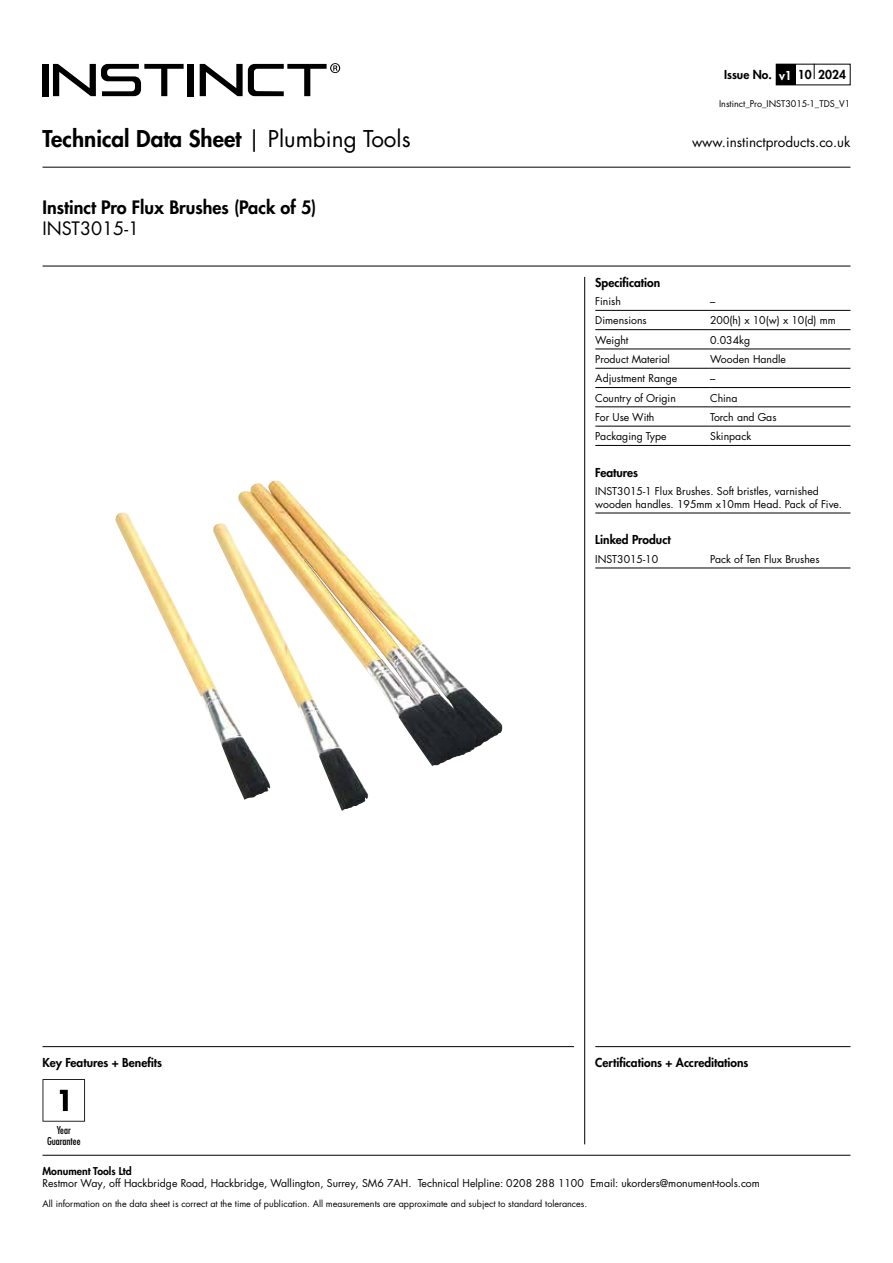
<style>
.page{position:relative;width:893px;height:1263px;background:#fff}
.page>*{position:absolute;margin:0;border:0;box-sizing:border-box;transform-origin:0 0}
.t1{font:800 22.5px "Futura LT Pro";color:#000}
.t2{font:800 18px "Futura LT Pro";color:#000}
.t3{font:18px "Futura LT Pro";color:#000}
.t4{font:13.5px "Futura LT Pro";color:#000}
.t5{font:800 12px "Futura LT Pro";color:#000}
.t6{font:10.5px/12.6px "Futura LT Pro";color:#000}
.t7{font:800 10.5px "Futura LT Pro";color:#000}
.t8{font:500 condensed 10.5px/10.5px "Futura LT Pro";color:#000;text-align:center}
.t9{font:9px "Futura LT Pro";color:#000}
.s1{color:#fff}
.s2{font-weight:400}
</style>
<div class="page">
<div style="left:43px;top:64px;width:6px;height:32px;background:#000"></div>
<div style="left:188px;top:64px;width:6px;height:32px;background:#000"></div>
<svg style="left:200px;top:63px;width:140px;height:33px"></svg>
<svg style="left:53px;top:64px;width:131px;height:32px"></svg>
<div style="left:776px;top:64px;width:19px;height:21px;background:#000"></div>
<svg style="left:814px;top:64px;width:1px;height:15px"></svg>
<hr style="left:43px;top:1155px;width:807px;height:1px;background:#000">
<hr style="left:43px;top:1046px;width:531px;height:1px;background:#000">
<hr style="left:595px;top:1046px;width:255px;height:1px;background:#000">
<hr style="left:43px;top:167px;width:807px;height:1px;background:#000">
<hr style="left:43px;top:266px;width:807px;height:1px;background:#000">
<hr style="left:584px;top:277px;width:1px;height:867px;background:#000">
<svg style="left:43px;top:1079px;width:42px;height:42px"></svg>
<hr style="left:595px;top:310px;width:115px;height:1px;background:#000">
<hr style="left:710px;top:310px;width:140px;height:1px;background:#000">
<hr style="left:595px;top:329px;width:115px;height:1px;background:#000">
<hr style="left:710px;top:329px;width:140px;height:1px;background:#000">
<hr style="left:595px;top:349px;width:115px;height:1px;background:#000">
<hr style="left:710px;top:349px;width:140px;height:1px;background:#000">
<hr style="left:595px;top:387px;width:115px;height:1px;background:#000">
<hr style="left:710px;top:387px;width:140px;height:1px;background:#000">
<hr style="left:595px;top:407px;width:115px;height:1px;background:#000">
<hr style="left:710px;top:407px;width:140px;height:1px;background:#000">
<hr style="left:595px;top:426px;width:115px;height:1px;background:#000">
<hr style="left:710px;top:426px;width:140px;height:1px;background:#000">
<hr style="left:595px;top:445px;width:115px;height:1px;background:#000">
<hr style="left:710px;top:445px;width:140px;height:1px;background:#000">
<hr style="left:595px;top:368px;width:115px;height:1px;background:#000">
<hr style="left:710px;top:368px;width:140px;height:1px;background:#000">
<hr style="left:595px;top:568px;width:115px;height:1px;background:#000">
<hr style="left:710px;top:568px;width:140px;height:1px;background:#000">
<hr style="left:595px;top:513px;width:255px;height:1px;background:#000">
<img style="left:115px;top:480px;width:387px;height:330px">
<p class="t5" style="left:724px;top:66px;width:123px">Issue No. <span class="s1">v1</span> 10 2024</p>
<p class="t9" style="left:719px;top:98px;width:133px">Instinct_Pro_INST3015-1_TDS_V1</p>
<h1 class="t1" style="left:43px;top:122px;width:370px">Technical Data Sheet <span class="s2">| Plumbing Tools</span></h1>
<p class="t4" style="left:692px;top:132px;width:160px">www.instinctproducts.co.uk</p>
<h2 class="t2" style="left:43px;top:193px;width:275px">Instinct Pro Flux Brushes (Pack of 5)</h2>
<h2 class="t3" style="left:43px;top:216px;width:98px">INST3015-1</h2>
<p class="t5" style="left:595px;top:273px;width:66px">Specification</p>
<p class="t6" style="left:595px;top:295px;width:27px">Finish</p>
<p class="t6" style="left:710px;top:295px;width:7px">–</p>
<p class="t6" style="left:595px;top:314px;width:53px">Dimensions</p>
<p class="t6" style="left:710px;top:314px;width:127px">200(h) x 10(w) x 10(d) mm</p>
<p class="t6" style="left:595px;top:333px;width:35px">Weight</p>
<p class="t6" style="left:710px;top:333px;width:42px">0.034kg</p>
<p class="t6" style="left:595px;top:353px;width:76px">Product Material</p>
<p class="t6" style="left:710px;top:353px;width:77px">Wooden Handle</p>
<p class="t6" style="left:595px;top:372px;width:83px">Adjustment Range</p>
<p class="t6" style="left:710px;top:372px;width:7px">–</p>
<p class="t6" style="left:595px;top:391px;width:82px">Country of Origin</p>
<p class="t6" style="left:710px;top:391px;width:29px">China</p>
<p class="t6" style="left:595px;top:410px;width:61px">For Use With</p>
<p class="t6" style="left:710px;top:410px;width:68px">Torch and Gas</p>
<p class="t6" style="left:595px;top:430px;width:73px">Packaging Type</p>
<p class="t6" style="left:710px;top:430px;width:43px">Skinpack</p>
<p class="t5" style="left:595px;top:463px;width:44px">Features</p>
<p class="t6" style="left:595px;top:485px;width:248px">INST3015-1 Flux Brushes. Soft bristles, varnished wooden handles. 195mm x10mm Head. Pack of Five.</p>
<p class="t5" style="left:595px;top:531px;width:77px">Linked Product</p>
<p class="t6" style="left:595px;top:552px;width:64px">INST3015-10</p>
<p class="t6" style="left:710px;top:552px;width:111px">Pack of Ten Flux Brushes</p>
<p class="t5" style="left:43px;top:1053px;width:121px">Key Features + Benefits</p>
<p class="t5" style="left:595px;top:1053px;width:155px">Certifications + Accreditations</p>
<p class="t8" style="left:47px;top:1125px;width:35px">Year<br>Guarantee</p>
<p class="t7" style="left:43px;top:1163px;width:91px">Monument Tools Ltd</p>
<p class="t6" style="left:43px;top:1177px;width:719px">Restmor Way, off Hackbridge Road, Hackbridge, Wallington, Surrey, SM6 7AH. Technical Helpline: 0208 288 1100 Email: ukorders@monument-tools.com</p>
<p class="t9" style="left:43px;top:1197px;width:546px">All information on the data sheet is correct at the time of publication. All measurements are approximate and subject to standard tolerances.</p>
</div>
